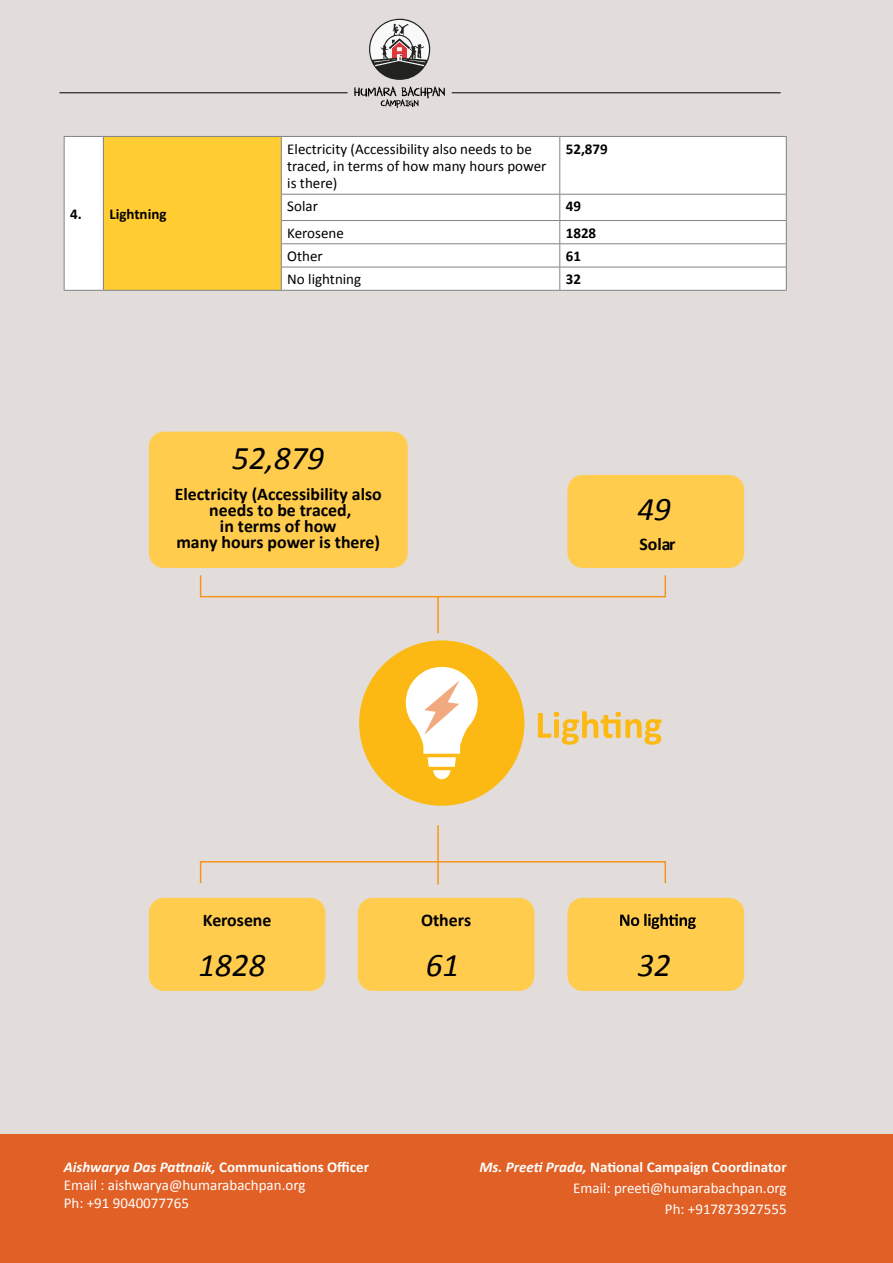
<style>
.page{position:relative;width:893px;height:1263px;background:#e2dddb}
.page>*{position:absolute;margin:0;border:0;box-sizing:border-box;transform-origin:0 0}
.t1{font:italic 33.15px "Calibri";color:#000}
.t2{font:700 17.85px/16.4px "Calibri";color:#000;text-align:center}
.t3{font:15px/18px "Calibri";color:#fff}
.t4{font:15px/17.2px "Calibri";color:#000}
.t5{font:700 15px "Calibri";color:#000}
.s1{font-weight:700;font-style:italic}
.s2{font-weight:700}
</style>
<div class="page">
<div style="left:64px;top:136px;width:39px;height:154px;background:#fff"></div>
<div style="left:103px;top:136px;width:178px;height:154px;background:#ffcc31"></div>
<div style="left:282px;top:137px;width:504px;height:153px;background:#fff"></div>
<hr style="left:64px;top:136px;width:39px;height:1px;background:#808285">
<hr style="left:64px;top:137px;width:1px;height:57px;background:#808285">
<svg style="left:64px;top:194px;width:1px;height:96px"></svg>
<hr style="left:281px;top:136px;width:279px;height:1px;background:#808285">
<hr style="left:560px;top:136px;width:227px;height:1px;background:#808285">
<hr style="left:559px;top:137px;width:1px;height:57px;background:#808285">
<hr style="left:282px;top:194px;width:278px;height:1px;background:#808285">
<hr style="left:560px;top:194px;width:226px;height:1px;background:#808285">
<hr style="left:282px;top:220px;width:278px;height:1px;background:#808285">
<hr style="left:560px;top:220px;width:226px;height:1px;background:#808285">
<hr style="left:282px;top:243px;width:278px;height:1px;background:#808285">
<hr style="left:560px;top:243px;width:226px;height:1px;background:#808285">
<hr style="left:786px;top:137px;width:1px;height:57px;background:#808285">
<hr style="left:282px;top:267px;width:278px;height:1px;background:#808285">
<hr style="left:560px;top:267px;width:226px;height:1px;background:#808285">
<svg style="left:559px;top:195px;width:1px;height:95px"></svg>
<svg style="left:786px;top:194px;width:1px;height:96px"></svg>
<hr style="left:64px;top:290px;width:39px;height:1px;background:#808285">
<hr style="left:281px;top:290px;width:279px;height:1px;background:#808285">
<hr style="left:560px;top:290px;width:227px;height:1px;background:#808285">
<hr style="left:103px;top:137px;width:1px;height:57px;background:#808285">
<svg style="left:103px;top:194px;width:1px;height:96px"></svg>
<hr style="left:103px;top:136px;width:178px;height:1px;background:#808285">
<hr style="left:281px;top:137px;width:1px;height:57px;background:#808285">
<svg style="left:281px;top:194px;width:1px;height:96px"></svg>
<hr style="left:103px;top:290px;width:178px;height:1px;background:#808285">
<svg style="left:538px;top:711px;width:124px;height:34px"></svg>
<svg style="left:199px;top:825px;width:468px;height:60px"></svg>
<div style="left:149px;top:898px;width:176px;height:93px;background:#ffcc4e;border-radius:15px"></div>
<div style="left:358px;top:898px;width:176px;height:93px;background:#ffcc4e;border-radius:15px"></div>
<div style="left:567px;top:898px;width:177px;height:93px;background:#ffcc4e;border-radius:15px"></div>
<svg style="left:620px;top:914px;width:76px;height:15px"></svg>
<svg style="left:199px;top:575px;width:468px;height:59px"></svg>
<div style="left:149px;top:432px;width:259px;height:136px;background:#ffcc4e;border-radius:15px"></div>
<div style="left:567px;top:475px;width:177px;height:93px;background:#ffcc4e;border-radius:15px"></div>
<div style="left:359px;top:640px;width:165px;height:166px;background:#fdb913;border-radius:50%"></div>
<svg style="left:406px;top:667px;width:72px;height:112px"></svg>
<svg style="left:354px;top:86px;width:91px;height:22px"></svg>
<svg style="left:369px;top:18px;width:62px;height:62px"></svg>
<hr style="left:59px;top:92px;width:289px;height:1px;background:#000">
<hr style="left:452px;top:92px;width:329px;height:1px;background:#000">
<div style="left:0;top:1134px;width:893px;height:129px;background:#e06025"></div>
<p class="t5" style="left:70px;top:204px;width:98px">4. Lightning</p>
<p class="t4" style="left:287px;top:140px;width:261px">Electricity (Accessibility also needs to be traced, in terms of how many hours power is there)</p>
<p class="t5" style="left:566px;top:139px;width:43px">52,879</p>
<p class="t4" style="left:287px;top:198px;width:32px">Solar</p>
<p class="t5" style="left:566px;top:197px;width:17px">49</p>
<p class="t4" style="left:287px;top:224px;width:58px">Kerosene</p>
<p class="t5" style="left:566px;top:223px;width:32px">1828</p>
<p class="t4" style="left:287px;top:247px;width:37px">Other</p>
<p class="t5" style="left:566px;top:246px;width:17px">61</p>
<p class="t4" style="left:287px;top:271px;width:75px">No lightning</p>
<p class="t5" style="left:566px;top:270px;width:17px">32</p>
<h1 class="t1" style="left:232px;top:435px;width:94px">52,879</h1>
<p class="t2" style="left:175px;top:485px;width:209px">Electricity (Accessibility also needs to be traced,<br>in terms of how<br>many hours power is there)</p>
<h1 class="t1" style="left:637px;top:486px;width:35px">49</h1>
<p class="t2" style="left:639px;top:535px;width:38px">Solar</p>
<p class="t2" style="left:203px;top:912px;width:70px">Kerosene</p>
<p class="t2" style="left:421px;top:912px;width:52px">Others</p>
<h1 class="t1" style="left:199px;top:943px;width:69px">1828</h1>
<h1 class="t1" style="left:426px;top:943px;width:35px">61</h1>
<h1 class="t1" style="left:637px;top:943px;width:35px">32</h1>
<p class="t3" style="left:64px;top:1158px;width:307px"><span class="s1">Aishwarya Das Pattnaik,</span> <span class="s2">Communications Officer<br></span>Email : aishwarya@humarabachpan.org<br>Ph: +91 9040077765</p>
<p class="t3" style="left:479px;top:1157px;width:309px;line-height:21px;text-align:right"><span class="s1">Ms. Preeti Prada,</span> <span class="s2">National Campaign Coordinator<br></span>Email: preeti@humarabachpan.org<br>Ph: +917873927555</p>
</div>
